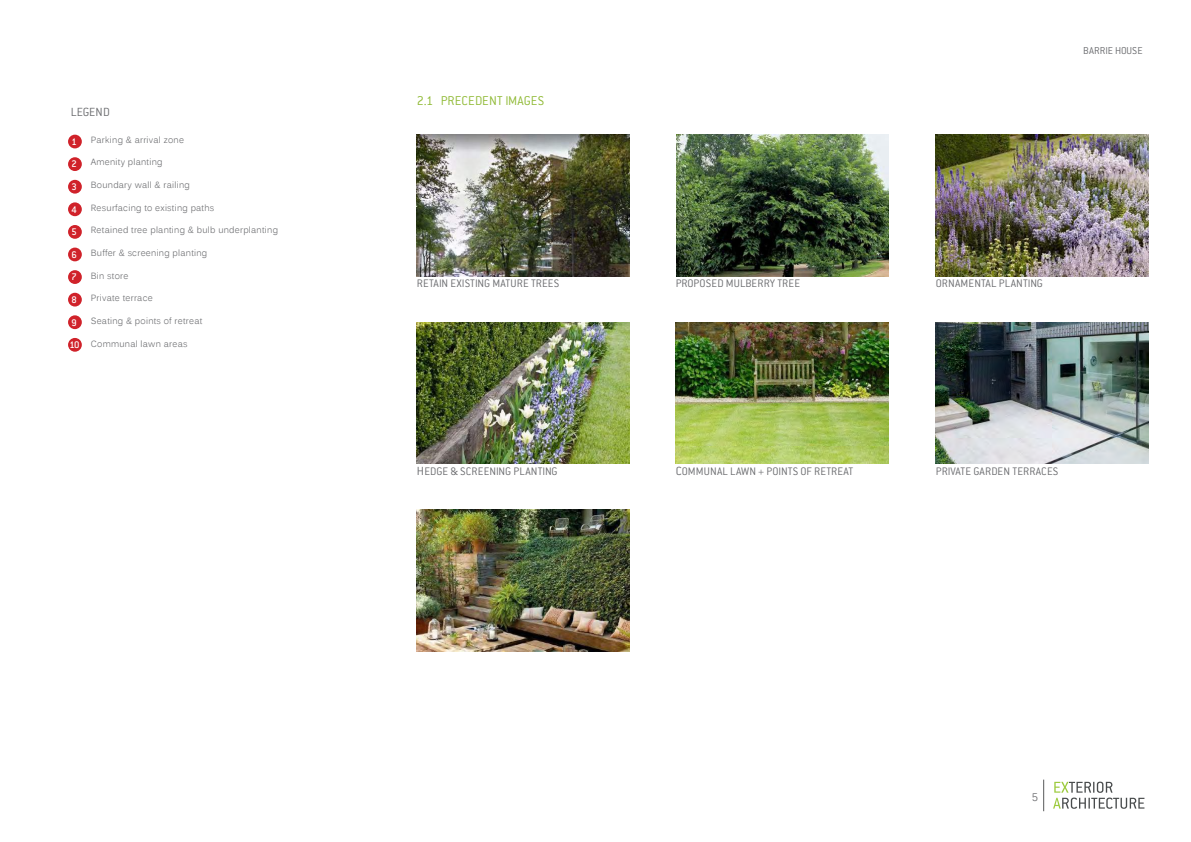
<style>
.page{position:relative;width:1191px;height:842px;background:#fff}
.page>*{position:absolute;margin:0;border:0;box-sizing:border-box;transform-origin:0 0}
.t1{font:14px "Conduit ITC Light";letter-spacing:.015em;color:#90ba36}
.t2{font:13px "Conduit ITC Light";color:#6c6d70}
.t3{font:12px "Conduit ITC Light";letter-spacing:.015em;color:#6c6d70}
.t4{font:11px "Conduit ITC Light";color:#6c6d70}
.t5{font:11px "Kalinga";color:#6c6d70;scale:.95 1}
.t6{font:10.5px "Conduit ITC Medium";color:#fff}
.t7{font:9px "Kalinga";letter-spacing:.03em;color:#6c6d70;scale:.95 1}
.s1{font-family:"Conduit ITC Medium";color:#90ba36}
.s2{font-size:13px}
</style>
<div class="page">
<div style="left:68px;top:135px;width:14px;height:13px;background:#d0222a;border-radius:50%"></div>
<div style="left:68px;top:225px;width:14px;height:14px;background:#d0222a;border-radius:50%"></div>
<div style="left:68px;top:180px;width:14px;height:14px;background:#d0222a;border-radius:50%"></div>
<div style="left:68px;top:315px;width:14px;height:14px;background:#d0222a;border-radius:50%"></div>
<div style="left:68px;top:270px;width:14px;height:14px;background:#d0222a;border-radius:50%"></div>
<div style="left:68px;top:157px;width:14px;height:14px;background:#d0222a;border-radius:50%"></div>
<div style="left:68px;top:248px;width:14px;height:13px;background:#d0222a;border-radius:50%"></div>
<div style="left:68px;top:202px;width:14px;height:14px;background:#d0222a;border-radius:50%"></div>
<div style="left:68px;top:338px;width:14px;height:14px;background:#d0222a;border-radius:50%"></div>
<div style="left:68px;top:293px;width:14px;height:14px;background:#d0222a;border-radius:50%"></div>
<img style="left:935px;top:135px;width:213px;height:141px">
<img style="left:417px;top:135px;width:212px;height:141px">
<img style="left:417px;top:322px;width:212px;height:142px">
<img style="left:676px;top:135px;width:213px;height:141px">
<img style="left:675px;top:322px;width:213px;height:142px">
<img style="left:935px;top:322px;width:213px;height:142px">
<img style="left:417px;top:510px;width:212px;height:141px">
<hr style="left:1043px;top:780px;width:1px;height:31px;background:#57585a">
<svg style="left:1053px;top:782px;width:91px;height:27px"></svg>
<h2 class="t2" style="left:71px;top:104px;width:40px">LEGEND</h2>
<p class="t7" style="left:73px;top:134px;width:119px"><span class="s1">&gt;</span> Parking &amp; arrival zone</p>
<p class="t7" style="left:73px;top:156px;width:96px"><span class="s1">&gt;</span> Amenity planting</p>
<p class="t7" style="left:73px;top:179px;width:125px"><span class="s1">&gt;</span> Boundary wall &amp; railing</p>
<p class="t7" style="left:73px;top:202px;width:150px"><span class="s1">&gt;</span> Resurfacing to existing paths</p>
<p class="t7" style="left:73px;top:224px;width:218px"><span class="s1">&gt;</span> Retained tree planting &amp; bulb underplanting</p>
<p class="t7" style="left:73px;top:247px;width:143px"><span class="s1">&gt;</span> Buffer &amp; screening planting</p>
<p class="t7" style="left:73px;top:270px;width:60px"><span class="s1">&gt;</span> Bin store</p>
<p class="t7" style="left:73px;top:292px;width:86px"><span class="s1">&gt;</span> Private terrace</p>
<p class="t7" style="left:73px;top:315px;width:138px"><span class="s1">&gt;</span> Seating &amp; points of retreat</p>
<p class="t7" style="left:73px;top:338px;width:122px"><span class="s1">&gt;</span> Communal lawn areas</p>
<p class="t6" style="left:71px;top:135px;width:7px">1</p>
<p class="t6" style="left:71px;top:158px;width:7px">2</p>
<p class="t6" style="left:71px;top:180px;width:7px">3</p>
<p class="t6" style="left:71px;top:203px;width:7px">4</p>
<p class="t6" style="left:71px;top:226px;width:7px">5</p>
<p class="t6" style="left:71px;top:248px;width:7px">6</p>
<p class="t6" style="left:71px;top:271px;width:7px">7</p>
<p class="t6" style="left:71px;top:293px;width:7px">8</p>
<p class="t6" style="left:71px;top:316px;width:7px">9</p>
<p class="t6" style="left:70px;top:338px;width:12px">10</p>
<h1 class="t1" style="left:417px;top:92px;width:129px">2.1 PRECEDENT IMAGES</h1>
<p class="t4" style="left:1083px;top:43px;width:61px">BARRIE HOUSE</p>
<h3 class="t3" style="left:417px;top:276px;width:144px">RETAIN EXISTING MATURE TREES</h3>
<h3 class="t3" style="left:675px;top:276px;width:126px">PROPOSED MULBERRY TREE</h3>
<h3 class="t3" style="left:936px;top:276px;width:109px">ORNAMENTAL PLANTING</h3>
<h3 class="t3" style="left:417px;top:464px;width:142px"><span class="s2">H</span>EDGE &amp; SCREENING PLANTING</h3>
<h3 class="t3" style="left:675px;top:464px;width:179px"><span class="s2">C</span>OMMUNAL LAWN + POINTS OF RETREAT</h3>
<h3 class="t3" style="left:936px;top:464px;width:124px">PRIVATE GARDEN TERRACES</h3>
<p class="t5" style="left:1032px;top:790px;width:8px">5</p>
</div>
